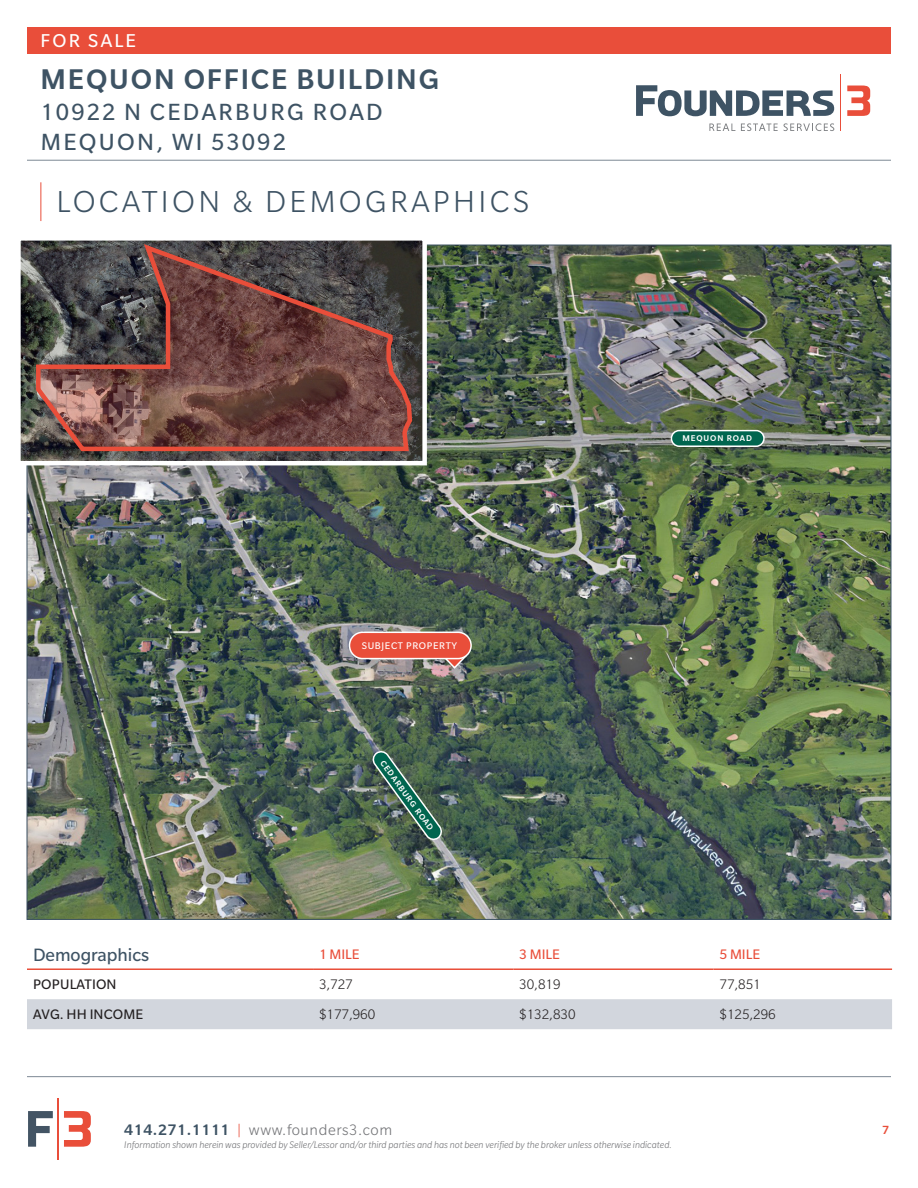
<style>
.page{position:relative;width:918px;height:1188px;background:#fff}
.page>*{position:absolute;margin:0;border:0;box-sizing:border-box;transform-origin:0 0}
.t1{font:300 33px "Slate Pro";letter-spacing:.1em;color:#3e5364}
.t2{font:500 30.75px "Slate Pro";letter-spacing:.06em;color:#3e5364}
.t3{font:25.5px/30.6px "Slate Pro";letter-spacing:.09em;color:#3e5364}
.t4{font:20.25px "Slate Pro";letter-spacing:.11em;color:#fff}
.t5{font:19.5px "Slate Pro";color:#3e5364}
.t6{font:300 16.5px "Slate Pro";letter-spacing:.035em;color:#757679}
.t7{font:300 15px "Slate Pro";color:#231f20}
.t8{font:15px "Slate Pro";letter-spacing:.01em;color:#231f20}
.t9{font:15px "Slate Pro";color:#e94e3a}
.t10{font:500 12.75px "Slate Pro";color:#e94e3a}
.t11{font:italic 300 10.5px "Slate Pro";color:#757679}
.t12{font:10.5px "Slate Pro";letter-spacing:.06em;color:#fff}
.t13{font:500 9px "Slate Pro";letter-spacing:.1em;color:#fff}
.s1{font-weight:500;color:#3e5364}
.s2{color:#e94e3a}
</style>
<div class="page">
<div style="left:27px;top:27px;width:864px;height:27px;background:#e94e3a"></div>
<hr style="left:840px;top:74px;width:1px;height:57px;background:#e94e3a">
<svg style="left:636px;top:85px;width:198px;height:31px"></svg>
<svg style="left:847px;top:86px;width:23px;height:30px"></svg>
<svg style="left:709px;top:124px;width:26px;height:7px"></svg>
<svg style="left:741px;top:123px;width:37px;height:8px"></svg>
<svg style="left:784px;top:123px;width:50px;height:8px"></svg>
<hr style="left:27px;top:160px;width:864px;height:1px;background:#7d8995">
<hr style="left:27px;top:1076px;width:864px;height:1px;background:#7d8995">
<hr style="left:58px;top:1098px;width:1px;height:62px;background:#e94e3a">
<svg style="left:28px;top:1111px;width:25px;height:36px"></svg>
<svg style="left:64px;top:1111px;width:27px;height:36px"></svg>
<hr style="left:40px;top:182px;width:1px;height:39px;background:#e94e3a">
<img style="left:29px;top:247px;width:860px;height:671px">
<div style="left:671px;top:431px;width:93px;height:15px;background:#00664f;border-radius:8px"></div>
<div style="left:671px;top:430px;width:94px;height:17px;border:2px solid #fff;border-radius:8px"></div>
<img style="left:371px;top:751px;width:73px;height:91px">
<svg style="left:440px;top:655px;width:29px;height:15px"></svg>
<div style="left:350px;top:632px;width:121px;height:27px;background:#e94e3a;border-radius:13px"></div>
<div style="left:349px;top:632px;width:123px;height:27px;border:2px solid #fff;border-radius:13px"></div>
<div style="left:27px;top:999px;width:865px;height:30px;background:#d2d6dd"></div>
<hr style="left:27px;top:968px;width:286px;height:2px;background:#e94e3a">
<hr style="left:313px;top:968px;width:200px;height:2px;background:#e94e3a">
<hr style="left:513px;top:968px;width:201px;height:2px;background:#e94e3a">
<hr style="left:714px;top:968px;width:178px;height:2px;background:#e94e3a">
<img style="left:21px;top:241px;width:401px;height:219px">
<div style="left:16px;top:236px;width:411px;height:229px;border:4px solid #fff"></div>
<svg style="left:34px;top:240px;width:381px;height:213px;background:#664844"></svg>
<h3 class="t4" style="left:41px;top:30px;width:97px">FOR SALE</h3>
<h2 class="t2" style="left:41px;top:61px;width:400px">MEQUON OFFICE BUILDING</h2>
<h3 class="t3" style="left:41px;top:96px;width:344px">10922 N CEDARBURG ROAD<br>MEQUON, WI 53092</h3>
<p class="t1" style="left:56px;top:185px;width:474px">LOCATION &amp; DEMOGRAPHICS</p>
<p class="t12" style="left:362px;top:640px;width:97px">SUBJECT PROPERTY</p>
<p class="t13" style="left:387px;top:758px;width:86px;rotate:54deg">CEDARBURG ROAD</p>
<p class="t13" style="left:682px;top:433px;width:71px">MEQUON ROAD</p>
<p class="t5" style="left:33px;top:944px;width:118px">Demographics</p>
<p class="t9" style="left:319px;top:947px;width:42px">1 MILE</p>
<p class="t9" style="left:519px;top:947px;width:42px">3 MILE</p>
<p class="t9" style="left:720px;top:947px;width:42px">5 MILE</p>
<p class="t8" style="left:33px;top:976px;width:85px">POPULATION</p>
<p class="t7" style="left:319px;top:977px;width:35px">3,727</p>
<p class="t7" style="left:519px;top:977px;width:43px">30,819</p>
<p class="t7" style="left:720px;top:977px;width:43px">77,851</p>
<p class="t8" style="left:33px;top:1006px;width:112px">AVG. HH INCOME</p>
<p class="t7" style="left:319px;top:1007px;width:58px">$177,960</p>
<p class="t7" style="left:519px;top:1007px;width:58px">$132,830</p>
<p class="t7" style="left:720px;top:1007px;width:58px">$125,296</p>
<h3 class="t6" style="left:124px;top:1122px;width:270px"><span class="s1">414.271.1111</span> <span class="s2">|</span> www.founders3.com</h3>
<p class="t11" style="left:124px;top:1139px;width:549px">Information shown herein was provided by Seller/Lessor and/or third parties and has not been verified by the broker unless otherwise indicated.</p>
<p class="t10" style="left:882px;top:1122px;width:8px">7</p>
</div>
